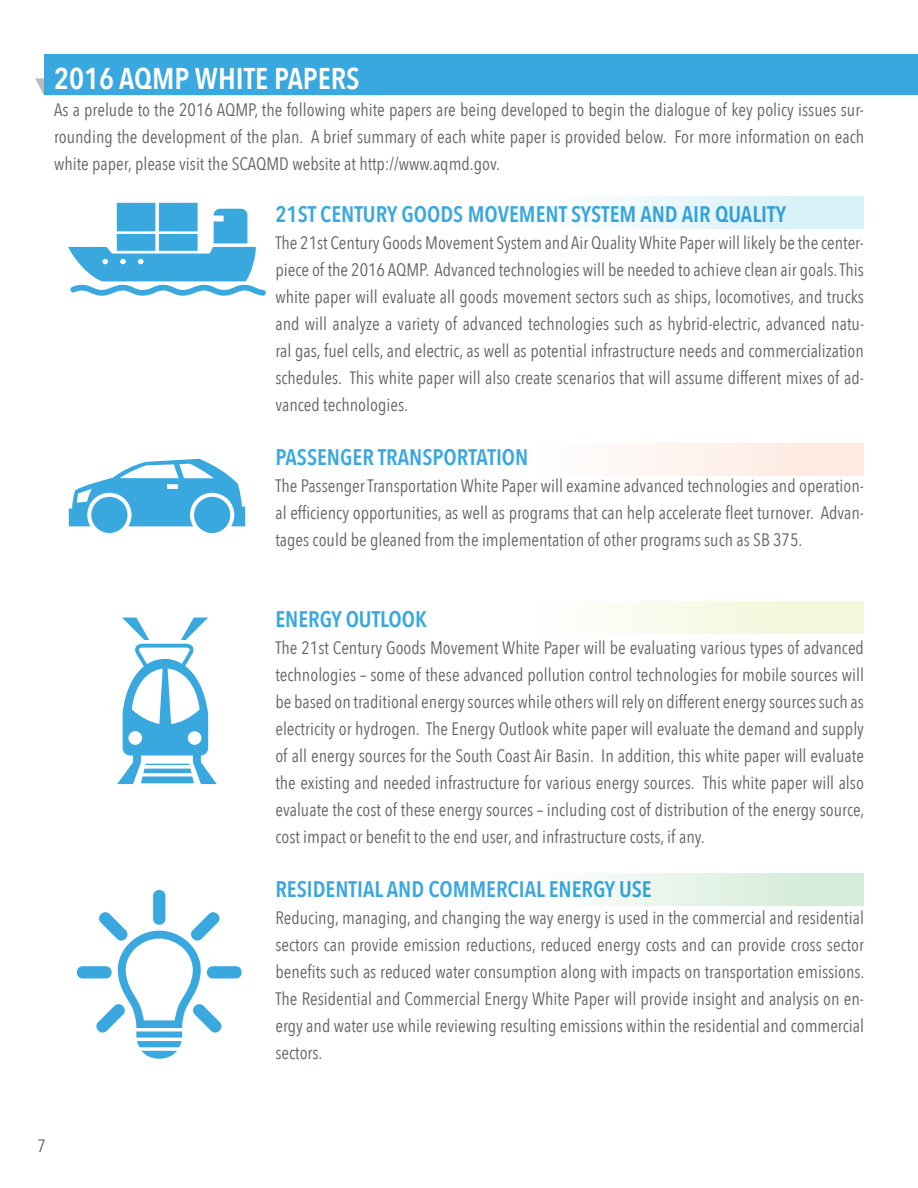
<style>
.page{position:relative;width:918px;height:1188px;background:#fff}
.page>*{position:absolute;margin:0;border:0;box-sizing:border-box;transform-origin:0 0}
.t1{font:600 30px "Avenir Next Condensed";color:#fff}
.t2{font:600 22.5px "Avenir Next Condensed";color:#39a8df}
.t3{font:18px/27px "Avenir Next Condensed";color:#636466;text-align:justify}
</style>
<div class="page">
<svg style="left:35px;top:78px;width:9px;height:17px"></svg>
<div style="left:44px;top:54px;width:874px;height:41px;background:#39a8df"></div>
<svg style="left:69px;top:475px;width:176px;height:58px"></svg>
<svg style="left:68px;top:229px;width:198px;height:67px"></svg>
<svg style="left:117px;top:634px;width:100px;height:150px"></svg>
<div style="left:0;top:443px;width:864px;height:32px;background:linear-gradient(to right,#f2ffff,#fff2eb)"></div>
<svg style="left:116px;top:197px;width:748px;height:32px"></svg>
<div style="left:0;top:601px;width:864px;height:33px;background:linear-gradient(to right,#fbfeff,#f9fae4)"></div>
<div style="left:0;top:874px;width:864px;height:32px;background:linear-gradient(to right,#fff,#e1f1e4)"></div>
<svg style="left:75px;top:888px;width:169px;height:171px"></svg>
<h1 class="t1" style="left:54px;top:52px;width:307px">2016 AQMP WHITE PAPERS</h1>
<p class="t3" style="left:54px;top:95px;width:812px">As a prelude to the 2016 AQMP, the following white papers are being developed to begin the dialogue of key policy issues sur&shy;rounding the development of the plan. A brief summary of each white paper is provided below. For more information on each white paper, please visit the SCAQMD website at http://www.aqmd.gov.</p>
<p class="t2" style="left:275px;top:195px;width:512px">21ST CENTURY GOODS MOVEMENT SYSTEM AND AIR QUALITY</p>
<p class="t3" style="left:275px;top:229px;width:590px">The 21st Century Goods Movement System and Air Quality White Paper will likely be the center&shy;piece of the 2016 AQMP. Advanced technologies will be needed to achieve clean air goals. This white paper will evaluate all goods movement sectors such as ships, locomotives, and trucks and will analyze a variety of advanced technologies such as hybrid-electric, advanced natu&shy;ral gas, fuel cells, and electric, as well as potential infrastructure needs and commercialization schedules. This white paper will also create scenarios that will assume different mixes of ad&shy;vanced technologies.</p>
<p class="t2" style="left:275px;top:438px;width:255px">PASSENGER TRANSPORTATION</p>
<p class="t3" style="left:275px;top:472px;width:590px">The Passenger Transportation White Paper will examine advanced technologies and operation&shy;al efficiency opportunities, as well as programs that can help accelerate fleet turnover. Advan&shy;tages could be gleaned from the implementation of other programs such as SB 375.</p>
<p class="t2" style="left:275px;top:600px;width:153px">ENERGY OUTLOOK</p>
<p class="t3" style="left:275px;top:634px;width:591px">The 21st Century Goods Movement White Paper will be evaluating various types of advanced technologies – some of these advanced pollution control technologies for mobile sources will be based on traditional energy sources while others will rely on different energy sources such as electricity or hydrogen. The Energy Outlook white paper will evaluate the demand and supply of all energy sources for the South Coast Air Basin. In addition, this white paper will evaluate the existing and needed infrastructure for various energy sources. This white paper will also evaluate the cost of these energy sources – including cost of distribution of the energy source, cost impact or benefit to the end user, and infrastructure costs, if any.</p>
<p class="t2" style="left:275px;top:870px;width:378px">RESIDENTIAL AND COMMERCIAL ENERGY USE</p>
<p class="t3" style="left:275px;top:904px;width:591px">Reducing, managing, and changing the way energy is used in the commercial and residential sectors can provide emission reductions, reduced energy costs and can provide cross sector benefits such as reduced water consumption along with impacts on transportation emissions.<br>The Residential and Commercial Energy White Paper will provide insight and analysis on en&shy;ergy and water use while reviewing resulting emissions within the residential and commercial sectors.</p>
<p class="t3" style="left:37px;top:1131px;width:10px">7</p>
</div>
